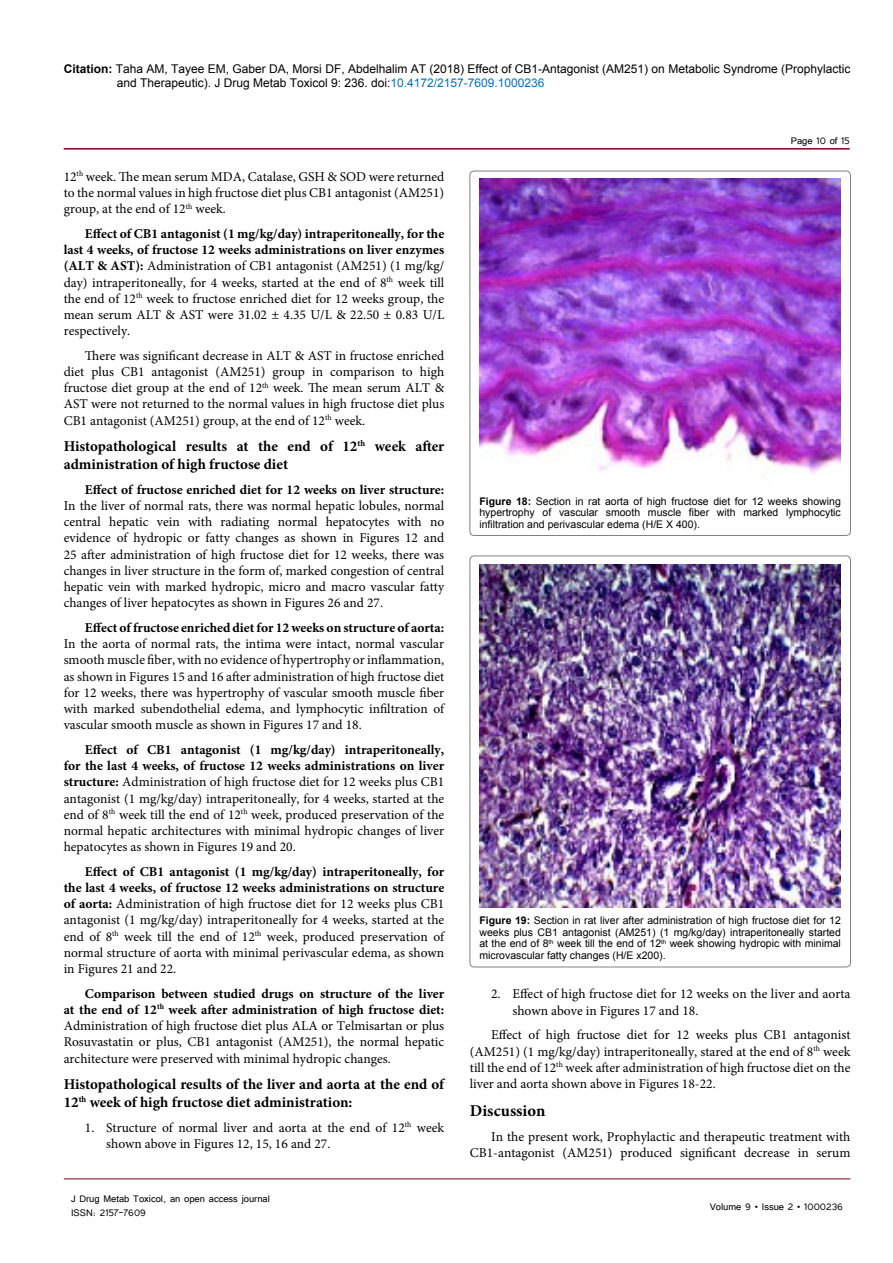
<style>
.page{position:relative;width:893px;height:1263px;background:#fff}
.page>*{position:absolute;margin:0;border:0;box-sizing:border-box;transform-origin:0 0}
.t1{font:700 16.5px "Minion Pro";color:#000}
.t2{font:700 15px/18px "Minion Pro";color:#000}
.t3{font:13.5px/16.2px "Minion Pro";color:#000;text-align:justify}
.t4{font:700 13.5px "Minion Pro";color:#000}
.t5{font:12px/14.4px "Arial";color:#000}
.t6{font:12px/14.4px "Tunga";color:#000}
.t7{font:10.5px/11.6px "Arial";color:#000;text-align:justify}
.s1{font-weight:700}
.s2{color:#0072bc}
</style>
<div class="page">
<hr style="left:64px;top:148px;width:786px;height:2px;background:#7a031b">
<hr style="left:64px;top:1179px;width:786px;height:1px;background:#7a031b">
<img style="left:479px;top:179px;width:362px;height:295px">
<div style="left:470px;top:171px;width:380px;height:364px;border:1px solid #000;border-radius:4px"></div>
<img style="left:479px;top:564px;width:362px;height:344px">
<div style="left:470px;top:556px;width:380px;height:411px;border:1px solid #000;border-radius:4px"></div>
<p class="t5" style="left:117px;top:61px;width:735px;text-indent:-53px"><span class="s1">Citation:</span> Taha AM, Tayee EM, Gaber DA, Morsi DF, Abdelhalim AT (2018) Effect of CB1-Antagonist (AM251) on Metabolic Syndrome (Prophylactic and Therapeutic). J Drug Metab Toxicol 9: 236. doi:<span class="s2">10.4172/2157-7609.1000236</span></p>
<p class="t3" style="left:64px;top:168px;width:382px">12<sup>th</sup> week. The mean serum MDA, Catalase, GSH &amp; SOD were returned to the normal values in high fructose diet plus CB1 antagonist (AM251) group, at the end of 12<sup>th</sup> week.</p>
<p class="t3" style="left:64px;top:226px;width:382px;text-indent:21px"><span class="s1">Effect of CB1 antagonist (1 mg/kg/day) intraperitoneally, for the last 4 weeks, of fructose 12 weeks administrations on liver enzymes (ALT &amp; AST):</span> Administration of CB1 antagonist (AM251) (1 mg/kg/ day) intraperitoneally, for 4 weeks, started at the end of 8<sup>th</sup> week till the end of 12<sup>th</sup> week to fructose enriched diet for 12 weeks group, the mean serum ALT &amp; AST were 31.02 ± 4.35 U/L &amp; 22.50 ± 0.83 U/L respectively.</p>
<p class="t3" style="left:64px;top:347px;width:382px;text-indent:21px">There was significant decrease in ALT &amp; AST in fructose enriched diet plus CB1 antagonist (AM251) group in comparison to high fructose diet group at the end of 12<sup>th</sup> week. The mean serum ALT &amp; AST were not returned to the normal values in high fructose diet plus CB1 antagonist (AM251) group, at the end of 12<sup>th</sup> week.</p>
<p class="t2" style="left:64px;top:437px;width:382px">Histopathological results at the end of 12<sup>th</sup> week after administration of high fructose diet</p>
<p class="t4" style="left:85px;top:480px;width:361px">Effect of fructose enriched diet for 12 weeks on liver structure:</p>
<p class="t3" style="left:64px;top:498px;width:382px">In the liver of normal rats, there was normal hepatic lobules, normal central hepatic vein with radiating normal hepatocytes with no evidence of hydropic or fatty changes as shown in Figures 12 and 25 after administration of high fructose diet for 12 weeks, there was changes in liver structure in the form of, marked congestion of central hepatic vein with marked hydropic, micro and macro vascular fatty changes of liver hepatocytes as shown in Figures 26 and 27.</p>
<p class="t4" style="left:85px;top:618px;width:361px">Effect of fructose enriched diet for 12 weeks on structure of aorta:</p>
<p class="t3" style="left:64px;top:636px;width:382px">In the aorta of normal rats, the intima were intact, normal vascular smooth muscle fiber, with no evidence of hypertrophy or inflammation, as shown in Figures 15 and 16 after administration of high fructose diet for 12 weeks, there was hypertrophy of vascular smooth muscle fiber with marked subendothelial edema, and lymphocytic infiltration of vascular smooth muscle as shown in Figures 17 and 18.</p>
<p class="t3" style="left:64px;top:741px;width:382px;text-indent:21px"><span class="s1">Effect of CB1 antagonist (1 mg/kg/day) intraperitoneally, for the last 4 weeks, of fructose 12 weeks administrations on liver structure:</span> Administration of high fructose diet for 12 weeks plus CB1 antagonist (1 mg/kg/day) intraperitoneally, for 4 weeks, started at the end of 8<sup>th</sup> week till the end of 12<sup>th</sup> week, produced preservation of the normal hepatic architectures with minimal hydropic changes of liver hepatocytes as shown in Figures 19 and 20.</p>
<p class="t3" style="left:64px;top:863px;width:382px;text-indent:21px"><span class="s1">Effect of CB1 antagonist (1 mg/kg/day) intraperitoneally, for the last 4 weeks, of fructose 12 weeks administrations on structure of aorta:</span> Administration of high fructose diet for 12 weeks plus CB1 antagonist (1 mg/kg/day) intraperitoneally for 4 weeks, started at the end of 8<sup>th</sup> week till the end of 12<sup>th</sup> week, produced preservation of normal structure of aorta with minimal perivascular edema, as shown in Figures 21 and 22.</p>
<p class="t3" style="left:64px;top:985px;width:382px;text-indent:21px"><span class="s1">Comparison between studied drugs on structure of the liver at the end of 12</span><sup>th</sup> <span class="s1">week after administration of high fructose diet:<br></span>Administration of high fructose diet plus ALA or Telmisartan or plus Rosuvastatin or plus, CB1 antagonist (AM251), the normal hepatic architecture were preserved with minimal hydropic changes.</p>
<p class="t2" style="left:64px;top:1075px;width:382px">Histopathological results of the liver and aorta at the end of<br>12<sup>th</sup> week of high fructose diet administration:</p>
<p class="t3" style="left:106px;top:1119px;width:340px;text-indent:-21px">1. Structure of normal liver and aorta at the end of 12<sup>th</sup> week shown above in Figures 12, 15, 16 and 27.</p>
<p class="t6" style="left:71px;top:1190px;width:200px">J Drug Metab Toxicol, an open access journal<br>ISSN: 2157-7609</p>
<p class="t6" style="left:791px;top:133px;width:61px">Page 10 of 15</p>
<p class="t7" style="left:479px;top:495px;width:363px"><span class="s1">Figure 18:</span> Section in rat aorta of high fructose diet for 12 weeks showing hypertrophy of vascular smooth muscle fiber with marked lymphocytic infiltration and perivascular edema (H/E X 400).</p>
<p class="t7" style="left:479px;top:915px;width:363px"><span class="s1">Figure 19:</span> Section in rat liver after administration of high fructose diet for 12 weeks plus CB1 antagonist (AM251) (1 mg/kg/day) intraperitoneally started at the end of 8<sup>th</sup> week till the end of 12<sup>th</sup> week showing hydropic with minimal microvascular fatty changes (H/E x200).</p>
<p class="t3" style="left:512px;top:986px;width:340px;text-indent:-21px">2. Effect of high fructose diet for 12 weeks on the liver and aorta shown above in Figures 17 and 18.</p>
<p class="t3" style="left:470px;top:1027px;width:382px;text-indent:21px">Effect of high fructose diet for 12 weeks plus CB1 antagonist (AM251) (1 mg/kg/day) intraperitoneally, stared at the end of 8<sup>th</sup> week till the end of 12<sup>th</sup> week after administration of high fructose diet on the liver and aorta shown above in Figures 18-22.</p>
<p class="t1" style="left:470px;top:1099px;width:77px">Discussion</p>
<p class="t3" style="left:470px;top:1128px;width:382px;text-align:right">In the present work, Prophylactic and therapeutic treatment with<br>CB1-antagonist (AM251) produced significant decrease in serum</p>
<p class="t6" style="left:710px;top:1199px;width:135px">Volume 9 • Issue 2 • 1000236</p>
</div>
